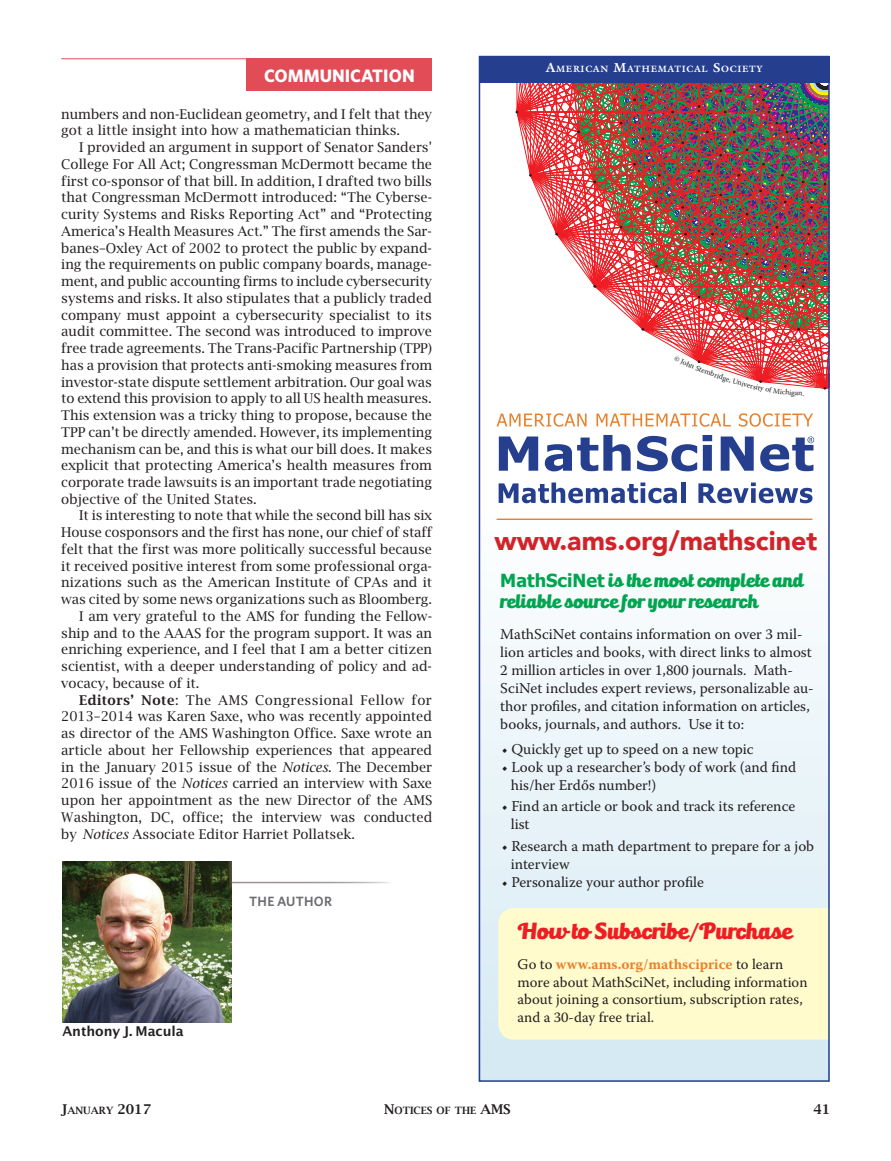
<style>
.page{position:relative;width:891px;height:1161px;background:#fff}
.page>*{position:absolute;margin:0;border:0;box-sizing:border-box;transform-origin:0 0}
.t1{font:900 26.7px "Avenir";color:#d1232a}
.t2{font:21.3px "Bulletto Killa";color:#ee1d23}
.t3{font:700 18px "Whitney";color:#fff}
.t4{font:18px "Bulletto Killa";color:#00a54f}
.t5{font:700 18px "Tahoma";color:#00a54f}
.t6{font:15px/18px "Warnock Pro";color:#231f20}
.t7{font:14.7px/17.5px "Warnock Pro";color:#231f20}
.t8{font:13.5px/16.8px "Lucida Bright";color:#231f20}
.t9{font:13.5px "Lucida Bright";letter-spacing:.035em;color:#231f20}
.t10{font:600 13.5px "Lucida Sans";letter-spacing:-.005em;color:#231f20}
.t11{font:600 13.5px "Whitney";letter-spacing:.02em;color:#6c6d70}
.t12{font:600 13.5px "Lucida Bright";color:#231f20}
.t13{font:600 10.05px "Lucida Bright Smallcaps";color:#231f20}
.t14{font:700 9.15px "Galliard";letter-spacing:.07em;color:#fff}
.s1{font-weight:600}
.s2{font-style:italic}
.s3{font-size:13.05px}
.s4{font-weight:700;color:#e8822e}
.s5{font-size:13.5px}
.s6{font-family:"Lucida Bright";font-size:13.5px}
</style>
<div class="page">
<hr style="left:61px;top:58px;width:769px;height:1px;background:#e14c57">
<div style="left:247px;top:58px;width:185px;height:33px;background:#e14c57"></div>
<img style="left:62px;top:861px;width:170px;height:161px">
<div style="left:432px;top:47px;width:58px;height:22px;background:#fff"></div>
<div style="left:479px;top:505px;width:351px;height:577px;background:linear-gradient(to bottom,#fefffe,#d4e9f3)"></div>
<div style="left:498px;top:908px;width:329px;height:132px;background:#fffbcc"></div>
<hr style="left:497px;top:519px;width:315px;height:1px;background:#e8822e">
<svg style="left:499px;top:437px;width:39px;height:34px"></svg>
<svg style="left:545px;top:435px;width:86px;height:36px"></svg>
<svg style="left:637px;top:436px;width:60px;height:35px"></svg>
<svg style="left:703px;top:435px;width:9px;height:36px"></svg>
<svg style="left:721px;top:437px;width:33px;height:34px"></svg>
<svg style="left:760px;top:436px;width:54px;height:35px"></svg>
<svg style="left:497px;top:413px;width:90px;height:14px"></svg>
<svg style="left:596px;top:413px;width:135px;height:14px"></svg>
<svg style="left:739px;top:413px;width:74px;height:14px"></svg>
<svg style="left:499px;top:483px;width:178px;height:20px"></svg>
<hr style="left:681px;top:483px;width:4px;height:20px;background:#253f8e">
<svg style="left:698px;top:483px;width:115px;height:20px"></svg>
<svg style="left:516px;top:83px;width:311px;height:306px"></svg>
<img style="left:556px;top:83px;width:271px;height:280px">
<div style="left:479px;top:56px;width:351px;height:27px;background:#253f8e"></div>
<div style="left:479px;top:56px;width:351px;height:1026px;border:2px solid #253f8e"></div>
<svg style="left:550px;top:928px;width:20px;height:12px"></svg>
<svg style="left:595px;top:923px;width:12px;height:17px"></svg>
<svg style="left:620px;top:923px;width:14px;height:17px"></svg>
<svg style="left:609px;top:573px;width:6px;height:14px"></svg>
<svg style="left:632px;top:573px;width:38px;height:14px"></svg>
<svg style="left:793px;top:573px;width:12px;height:14px"></svg>
<svg style="left:500px;top:594px;width:63px;height:14px"></svg>
<svg style="left:594px;top:594px;width:34px;height:18px"></svg>
<svg style="left:638px;top:598px;width:20px;height:14px"></svg>
<div style="left:642px;top:923px;width:152px;height:19px;background:#fffbcc"></div>
<svg style="left:674px;top:356px;width:130px;height:33px"></svg>
<svg style="left:678px;top:573px;width:106px;height:35px"></svg>
<h3 class="t3" style="left:264px;top:64px;width:152px">COMMUNICATION</h3>
<p class="t8" style="left:61px;top:105px;width:372px">numbers and non-Euclidean geometry, and I felt that they got a little insight into how a mathematician thinks.</p>
<p class="t8" style="left:61px;top:139px;width:373px;text-align:justify;text-indent:18px">I provided an argument in support of Senator Sanders' College For All Act; Congressman McDermott became the first co-sponsor of that bill. In addition, I drafted two bills that Congressman McDermott introduced: “The Cyberse&shy;curity Systems and Risks Reporting Act” and “Protecting America’s Health Measures Act.” The first amends the Sar&shy;banes–Oxley Act of 2002 to protect the public by expand&shy;ing the requirements on public company boards, manage&shy;ment, and public accounting firms to include cybersecurity systems and risks. It also stipulates that a publicly traded company must appoint a cybersecurity specialist to its audit committee. The second was introduced to improve free trade agreements. The Trans-Pacific Partnership (TPP) has a provision that protects anti-smoking measures from investor-state dispute settlement arbitration. Our goal was to extend this provision to apply to all US health measures.<br>This extension was a tricky thing to propose, because the TPP can’t be directly amended. However, its implementing mechanism can be, and this is what our bill does. It makes explicit that protecting America’s health measures from corporate trade lawsuits is an important trade negotiating objective of the United States.</p>
<p class="t8" style="left:79px;top:507px;width:354px">It is interesting to note that while the second bill has six</p>
<p class="t8" style="left:61px;top:524px;width:373px">House cosponsors and the first has none, our chief of staff</p>
<p class="t8" style="left:61px;top:540px;width:372px">felt that the first was more politically successful because</p>
<p class="t8" style="left:61px;top:557px;width:372px">it received positive interest from some professional orga-</p>
<p class="t8" style="left:61px;top:574px;width:372px">nizations such as the American Institute of CPAs and it</p>
<p class="t8" style="left:61px;top:591px;width:372px">was cited by some news organizations such as Bloomberg.</p>
<p class="t8" style="left:79px;top:607px;width:354px">I am very grateful to the AMS for funding the Fellow-</p>
<p class="t8" style="left:61px;top:624px;width:372px">ship and to the AAAS for the program support. It was an</p>
<p class="t8" style="left:61px;top:641px;width:372px">enriching experience, and I feel that I am a better citizen</p>
<p class="t8" style="left:61px;top:658px;width:372px">scientist, with a deeper understanding of policy and ad-</p>
<p class="t8" style="left:61px;top:674px;width:140px">vocacy, because of it.</p>
<p class="t9" style="left:79px;top:692px;width:354px"><span class="s1">Editors’ Note</span>: The AMS Congressional Fellow for</p>
<p class="t8" style="left:61px;top:708px;width:372px">2013–2014 was Karen Saxe, who was recently appointed</p>
<p class="t8" style="left:61px;top:725px;width:372px">as director of the AMS Washington Office. Saxe wrote an</p>
<p class="t8" style="left:61px;top:741px;width:372px">article about her Fellowship experiences that appeared</p>
<p class="t8" style="left:61px;top:758px;width:372px">in the January 2015 issue of the <span class="s2">Notices</span>. The December</p>
<p class="t8" style="left:61px;top:775px;width:372px">2016 issue of the <span class="s2">Notices</span> carried an interview with Saxe</p>
<p class="t8" style="left:61px;top:792px;width:373px">upon her appointment as the new Director of the AMS</p>
<p class="t8" style="left:61px;top:808px;width:373px">Washington, DC, office; the interview was conducted</p>
<p class="t8" style="left:61px;top:825px;width:295px">by <span class="s2">Notices</span> Associate Editor Harriet Pollatsek.</p>
<p class="t10" style="left:62px;top:1023px;width:123px">Anthony J. Macula</p>
<p class="t11" style="left:249px;top:892px;width:84px">THE AUTHOR</p>
<p class="t14" style="left:546px;top:63px;width:218px"><span class="s3">A</span>MERICAN <span class="s3">M</span>ATHEMATICAL <span class="s3">S</span>OCIETY</p>
<h1 class="t1" style="left:495px;top:518px;width:324px">www.ams.org/mathscinet</h1>
<h3 class="t5" style="left:500px;top:568px;width:133px">MathSciNet ▲ ▼</h3>
<h3 class="t4" style="left:670px;top:570px;width:48px">□▲▼ □</h3>
<h3 class="t4" style="left:783px;top:570px;width:12px">■</h3>
<h3 class="t4" style="left:516px;top:591px;width:80px">● ● ▲□◆</h3>
<h3 class="t4" style="left:628px;top:591px;width:52px">□ □◆</h3>
<p class="t6" style="left:500px;top:625px;width:315px">MathSciNet contains information on over 3 mil&shy;lion articles and books, with direct links to almost 2 million articles in over 1,800 journals. Math-SciNet includes expert reviews, personalizable au&shy;thor profiles, and citation information on articles, books, journals, and authors. Use it to:</p>
<p class="t6" style="left:502px;top:740px;width:253px">• Quickly get up to speed on a new topic</p>
<p class="t6" style="left:511px;top:758px;width:287px;text-indent:-9px">• Look up a researcher’s body of work (and find his/her Erdo˝s number!)</p>
<p class="t6" style="left:511px;top:797px;width:286px;text-indent:-9px">• Find an article or book and track its reference list</p>
<p class="t6" style="left:511px;top:837px;width:305px;text-indent:-9px">• Research a math department to prepare for a job interview</p>
<p class="t6" style="left:502px;top:873px;width:204px">• Personalize your author profile</p>
<h2 class="t2" style="left:518px;top:920px;width:126px">★□ ▼□ ◆ ▲</h2>
<p class="t7" style="left:518px;top:955px;width:291px">Go to <span class="s4">www.ams.org/mathsciprice</span> to learn more about MathSciNet, including information about joining a consortium, subscription rates, and a 30-day free trial.</p>
<p class="t13" style="left:61px;top:1104px;width:91px"><span class="s5">J</span>ANUARY <span class="s6">2017</span></p>
<p class="t13" style="left:384px;top:1104px;width:127px"><span class="s5">N</span>OTICES OF THE <span class="s5">AMS</span></p>
<p class="t12" style="left:813px;top:1100px;width:18px">41</p>
</div>
